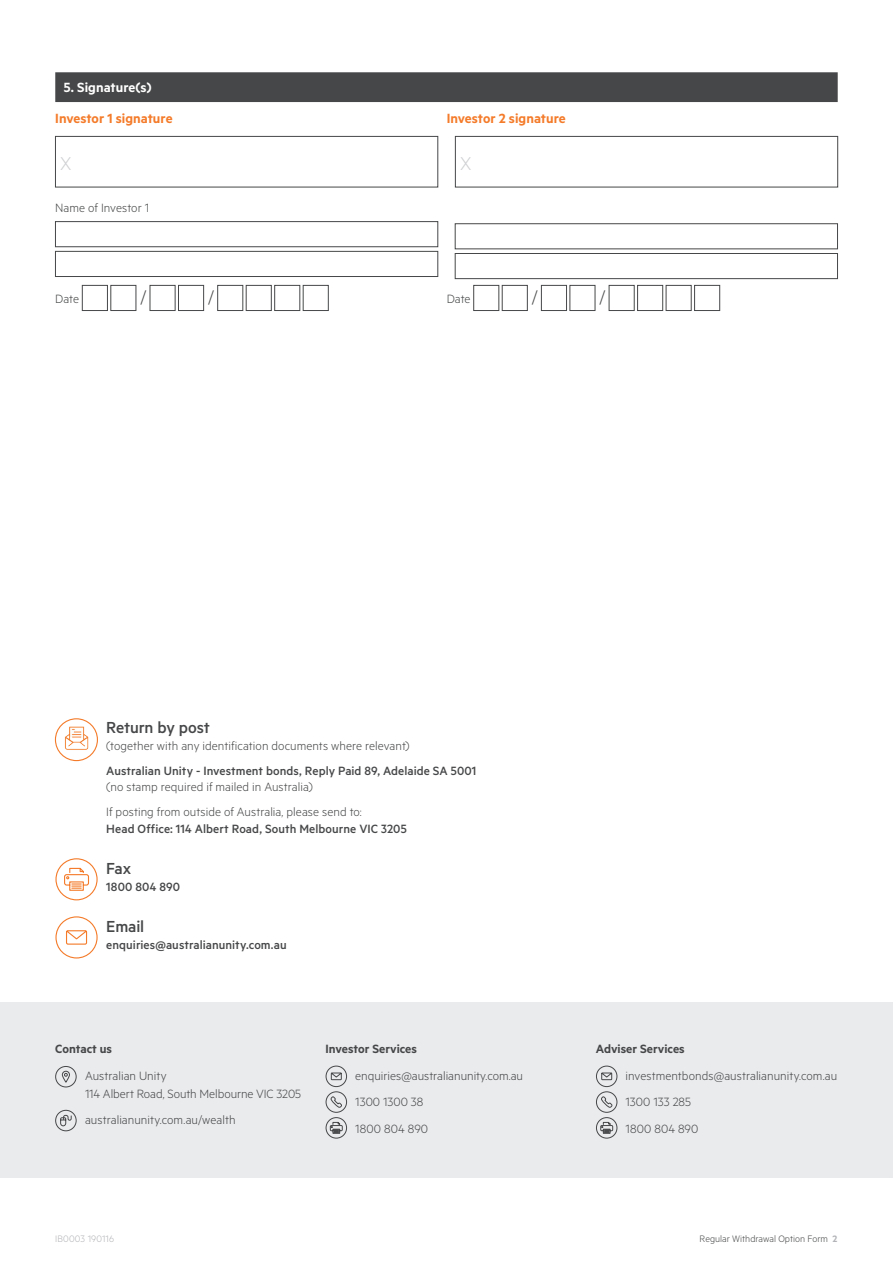
<style>
.page{position:relative;width:893px;height:1263px;background:#fff}
.page>*{position:absolute;margin:0;border:0;box-sizing:border-box;transform-origin:0 0}
.t1{font:300 21px "Metric";color:#cecfd1}
.t2{font:300 19.5px "Metric";color:#464748}
.t3{font:500 18px "Metric";letter-spacing:-.01em;color:#464748}
.t4{font:600 15px "Metric";color:#f47b2a}
.t5{font:600 15px "Metric";color:#fff}
.t6{font:300 13.5px/26.5px "Metric";letter-spacing:.005em;color:#464748}
.t7{font:500 13.5px "Metric";letter-spacing:.005em;color:#464748}
.t8{font:600 13.5px "Metric";color:#464748}
.t9{font:300 10.5px "Metric";color:#464748}
.t10{font:300 10.5px "Metric";letter-spacing:.01em;color:#b2b3b7}
.s1{font-weight:600;color:#b2b3b7}
</style>
<div class="page">
<div style="left:0;top:1002px;width:893px;height:176px;background:#eaebec"></div>
<svg style="left:55px;top:1066px;width:22px;height:21px"></svg>
<div style="left:55px;top:1110px;width:21px;height:21px;border:1px solid #464748;border-radius:50%"></div>
<svg style="left:60px;top:1115px;width:12px;height:11px"></svg>
<svg style="left:326px;top:1065px;width:21px;height:74px"></svg>
<svg style="left:596px;top:1065px;width:21px;height:74px"></svg>
<svg style="left:55px;top:858px;width:43px;height:43px"></svg>
<svg style="left:55px;top:916px;width:43px;height:43px"></svg>
<div style="left:55px;top:718px;width:43px;height:43px;border:1px solid #f47b2a;border-radius:50%"></div>
<img style="left:65px;top:725px;width:27px;height:29px">
<div style="left:55px;top:72px;width:783px;height:30px;background:#464748"></div>
<div style="left:55px;top:136px;width:383px;height:51px;border:1px solid #464748"></div>
<div style="left:455px;top:136px;width:383px;height:51px;border:1px solid #464748"></div>
<div style="left:55px;top:221px;width:383px;height:26px;background:#fff;border:1px solid #464748"></div>
<div style="left:55px;top:251px;width:383px;height:26px;background:#fff;border:1px solid #464748"></div>
<div style="left:455px;top:253px;width:383px;height:26px;background:#fff;border:1px solid #464748"></div>
<div style="left:82px;top:285px;width:26px;height:26px;background:#fff;border:1px solid #464748"></div>
<div style="left:111px;top:285px;width:25px;height:26px;background:#fff;border:1px solid #464748"></div>
<div style="left:150px;top:285px;width:25px;height:26px;background:#fff;border:1px solid #464748"></div>
<div style="left:178px;top:285px;width:26px;height:26px;background:#fff;border:1px solid #464748"></div>
<div style="left:217px;top:285px;width:26px;height:26px;background:#fff;border:1px solid #464748"></div>
<div style="left:246px;top:285px;width:25px;height:26px;background:#fff;border:1px solid #464748"></div>
<div style="left:274px;top:285px;width:26px;height:26px;background:#fff;border:1px solid #464748"></div>
<div style="left:303px;top:285px;width:25px;height:26px;background:#fff;border:1px solid #464748"></div>
<div style="left:473px;top:285px;width:26px;height:26px;background:#fff;border:1px solid #464748"></div>
<div style="left:502px;top:285px;width:25px;height:26px;background:#fff;border:1px solid #464748"></div>
<div style="left:541px;top:285px;width:26px;height:26px;background:#fff;border:1px solid #464748"></div>
<div style="left:570px;top:285px;width:25px;height:26px;background:#fff;border:1px solid #464748"></div>
<div style="left:609px;top:285px;width:25px;height:26px;background:#fff;border:1px solid #464748"></div>
<div style="left:637px;top:285px;width:26px;height:26px;background:#fff;border:1px solid #464748"></div>
<div style="left:666px;top:285px;width:25px;height:26px;background:#fff;border:1px solid #464748"></div>
<div style="left:694px;top:285px;width:26px;height:26px;background:#fff;border:1px solid #464748"></div>
<p class="t5" style="left:64px;top:78px;width:89px">5. Signature(s)</p>
<p class="t4" style="left:55px;top:109px;width:119px">Investor 1 signature</p>
<p class="t4" style="left:447px;top:109px;width:121px">Investor 2 signature</p>
<h1 class="t1" style="left:60px;top:151px;width:13px">X</h1>
<h1 class="t1" style="left:460px;top:151px;width:13px">X</h1>
<p class="t6" style="left:55px;top:194px;width:95px">Name of Investor 1</p>
<p class="t6" style="left:55px;top:285px;width:25px">Date</p>
<h2 class="t2" style="left:140px;top:286px;width:7px">/</h2>
<h2 class="t2" style="left:208px;top:286px;width:7px">/</h2>
<p class="t6" style="left:447px;top:285px;width:25px">Date</p>
<h2 class="t2" style="left:532px;top:286px;width:7px">/</h2>
<h2 class="t2" style="left:600px;top:286px;width:7px">/</h2>
<h3 class="t3" style="left:106px;top:717px;width:105px">Return by post</h3>
<p class="t6" style="left:106px;top:731px;width:305px">(together with any identification documents where relevant)</p>
<p class="t7" style="left:106px;top:762px;width:372px">Australian Unity - Investment bonds, Reply Paid 89, Adelaide SA 5001</p>
<p class="t6" style="left:106px;top:774px;width:257px;line-height:25px">(no stamp required if mailed in Australia)<br>If posting from outside of Australia, please send to:</p>
<p class="t7" style="left:106px;top:820px;width:302px">Head Office: 114 Albert Road, South Melbourne VIC 3205</p>
<h3 class="t3" style="left:106px;top:858px;width:26px">Fax</h3>
<p class="t7" style="left:106px;top:878px;width:75px">1800 804 890</p>
<h3 class="t3" style="left:106px;top:916px;width:39px">Email</h3>
<p class="t7" style="left:106px;top:936px;width:182px">enquiries@australianunity.com.au</p>
<p class="t8" style="left:55px;top:1041px;width:58px">Contact us</p>
<p class="t6" style="left:85px;top:1066px;width:218px;line-height:18px">Australian Unity<br>114 Albert Road, South Melbourne VIC 3205</p>
<p class="t6" style="left:85px;top:1106px;width:152px">australianunity.com.au/wealth</p>
<p class="t8" style="left:326px;top:1041px;width:93px">Investor Services</p>
<p class="t6" style="left:355px;top:1062px;width:169px">enquiries@australianunity.com.au<br>1300 1300 38<br>1800 804 890</p>
<p class="t8" style="left:596px;top:1041px;width:90px">Adviser Services</p>
<p class="t6" style="left:626px;top:1062px;width:213px">investmentbonds@australianunity.com.au<br>1300 133 285<br>1800 804 890</p>
<p class="t10" style="left:55px;top:1232px;width:60px">IB0003 190116</p>
<p class="t9" style="left:700px;top:1232px;width:139px">Regular Withdrawal Option Form <span class="s1">2</span></p>
</div>
